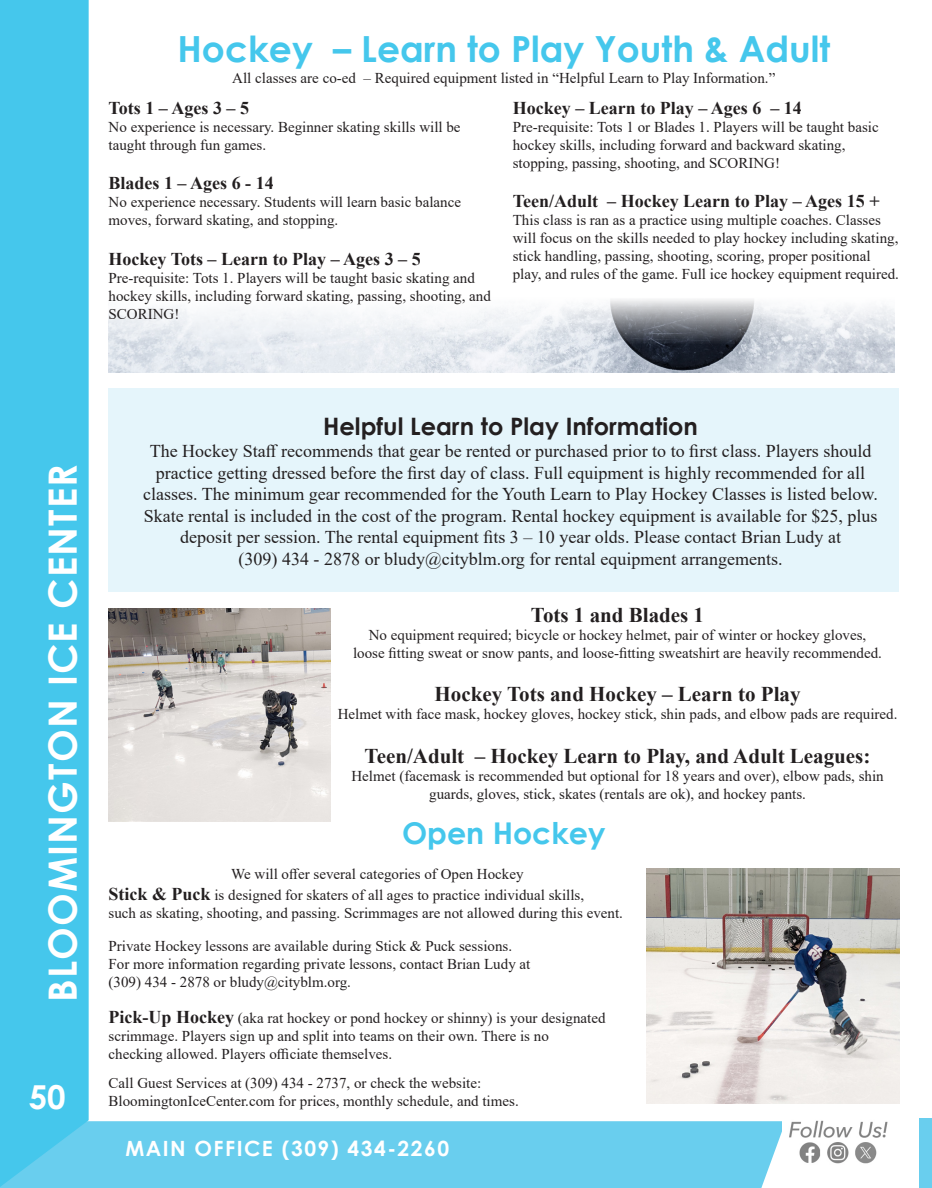
<style>
.page{position:relative;width:932px;height:1188px;background:#fff}
.page>*{position:absolute;margin:0;border:0;box-sizing:border-box;transform-origin:0 0}
.t1{font:700 39px "Century Gothic";letter-spacing:.03em;color:#fff}
.t2{font:700 36px "Century Gothic";color:#45c7ec}
.t3{font:700 33px "Century Gothic";color:#fff}
.t4{font:700 30px "Century Gothic";color:#45c7ec}
.t5{font:700 24px "Century Gothic";color:#231f20}
.t6{font:700 21px "Times New Roman";color:#231f20}
.t7{font:700 21px "Century Gothic";letter-spacing:.07em;color:#fff}
.t8{font:18px/21.6px "Times New Roman";color:#231f20;text-align:center}
.t9{font:700 18px "Times New Roman";color:#231f20}
.t10{font:15px/18px "Times New Roman";color:#231f20}
.s1{font-weight:700;font-size:18px}
</style>
<div class="page">
<div style="left:919px;top:1118px;width:13px;height:70px;background:#69ceee"></div>
<div style="left:89px;top:1121px;width:693px;height:67px;background:#69ceee"></div>
<div style="left:0;top:0;width:89px;height:1188px;background:#45c7ec"></div>
<img style="left:789px;top:1120px;width:99px;height:44px">
<img style="left:109px;top:299px;width:785px;height:74px">
<div style="left:109px;top:389px;width:790px;height:203px;background:#e5f5fb"></div>
<img style="left:646px;top:868px;width:253px;height:236px">
<img style="left:109px;top:608px;width:221px;height:214px">
<p class="t2" style="left:177px;top:22px;width:654px">Hockey – Learn to Play Youth &amp; Adult</p>
<p class="t10" style="left:232px;top:69px;width:544px">All classes are co-ed – Required equipment listed in “Helpful Learn to Play Information.”</p>
<p class="t9" style="left:109px;top:95px;width:142px">Tots 1 – Ages 3 – 5</p>
<p class="t10" style="left:109px;top:117px;width:353px">No experience is necessary. Beginner skating skills will be taught through fun games.</p>
<p class="t9" style="left:109px;top:170px;width:167px">Blades 1 – Ages 6 - 14</p>
<p class="t10" style="left:109px;top:193px;width:354px">No experience necessary. Students will learn basic balance moves, forward skating, and stopping.</p>
<p class="t9" style="left:109px;top:246px;width:313px">Hockey Tots – Learn to Play – Ages 3 – 5</p>
<p class="t10" style="left:109px;top:268px;width:384px">Pre-requisite: Tots 1. Players will be taught basic skating and hockey skills, including forward skating, passing, shooting, and<br>SCORING!</p>
<p class="t9" style="left:513px;top:95px;width:290px">Hockey – Learn to Play – Ages 6 – 14</p>
<p class="t10" style="left:513px;top:117px;width:367px">Pre-requisite: Tots 1 or Blades 1. Players will be taught basic hockey skills, including forward and backward skating, stopping, passing, shooting, and SCORING!</p>
<p class="t9" style="left:513px;top:188px;width:368px">Teen/Adult – Hockey Learn to Play – Ages 15 +</p>
<p class="t10" style="left:513px;top:211px;width:388px">This class is ran as a practice using multiple coaches. Classes will focus on the skills needed to play hockey including skating, stick handling, passing, shooting, scoring, proper positional play, and rules of the game. Full ice hockey equipment required.</p>
<h1 class="t1" style="left:33px;top:1002px;width:539px;rotate:-90deg">BLOOMINGTON ICE CENTER</h1>
<h3 class="t3" style="left:29px;top:1072px;width:38px">50</h3>
<p class="t5" style="left:323px;top:409px;width:376px">Helpful Learn to Play Information</p>
<p class="t8" style="left:143px;top:440px;width:736px">The Hockey Staff recommends that gear be rented or purchased prior to to first class. Players should practice getting dressed before the first day of class. Full equipment is highly recommended for all classes. The minimum gear recommended for the Youth Learn to Play Hockey Classes is listed below.<br>Skate rental is included in the cost of the program. Rental hockey equipment is available for $25, plus deposit per session. The rental equipment fits 3 – 10 year olds. Please contact Brian Ludy at<br>(309) 434 - 2878 or bludy@cityblm.org for rental equipment arrangements.</p>
<p class="t6" style="left:531px;top:600px;width:175px">Tots 1 and Blades 1</p>
<p class="t10" style="left:353px;top:626px;width:530px;text-align:center">No equipment required; bicycle or hockey helmet, pair of winter or hockey gloves, loose fitting sweat or snow pants, and loose-fitting sweatshirt are heavily recommended.</p>
<p class="t6" style="left:434px;top:679px;width:367px">Hockey Tots and Hockey – Learn to Play</p>
<p class="t10" style="left:338px;top:705px;width:561px">Helmet with face mask, hockey gloves, hockey stick, shin pads, and elbow pads are required.</p>
<p class="t6" style="left:364px;top:740px;width:507px">Teen/Adult – Hockey Learn to Play, and Adult Leagues:</p>
<p class="t10" style="left:351px;top:766px;width:533px;text-align:center">Helmet (facemask is recommended but optional for 18 years and over), elbow pads, shin guards, gloves, stick, skates (rentals are ok), and hockey pants.</p>
<p class="t4" style="left:402px;top:811px;width:205px">Open Hockey</p>
<p class="t10" style="left:231px;top:864px;width:294px">We will offer several categories of Open Hockey</p>
<p class="t10" style="left:109px;top:886px;width:516px"><span class="s1">Stick &amp; Puck</span> is designed for skaters of all ages to practice individual skills,<br>such as skating, shooting, and passing. Scrimmages are not allowed during this event.</p>
<p class="t10" style="left:109px;top:936px;width:423px">Private Hockey lessons are available during Stick &amp; Puck sessions.<br>For more information regarding private lessons, contact Brian Ludy at (309) 434 - 2878 or bludy@cityblm.org.</p>
<p class="t10" style="left:109px;top:1008px;width:498px"><span class="s1">Pick-Up Hockey</span> (aka rat hockey or pond hockey or shinny) is your designated scrimmage. Players sign up and split into teams on their own. There is no checking allowed. Players officiate themselves.</p>
<p class="t10" style="left:109px;top:1073px;width:411px">Call Guest Services at (309) 434 - 2737, or check the website:<br>BloomingtonIceCenter.com for prices, monthly schedule, and times.</p>
<h3 class="t7" style="left:125px;top:1133px;width:325px">MAIN OFFICE (309) 434-2260</h3>
</div>
